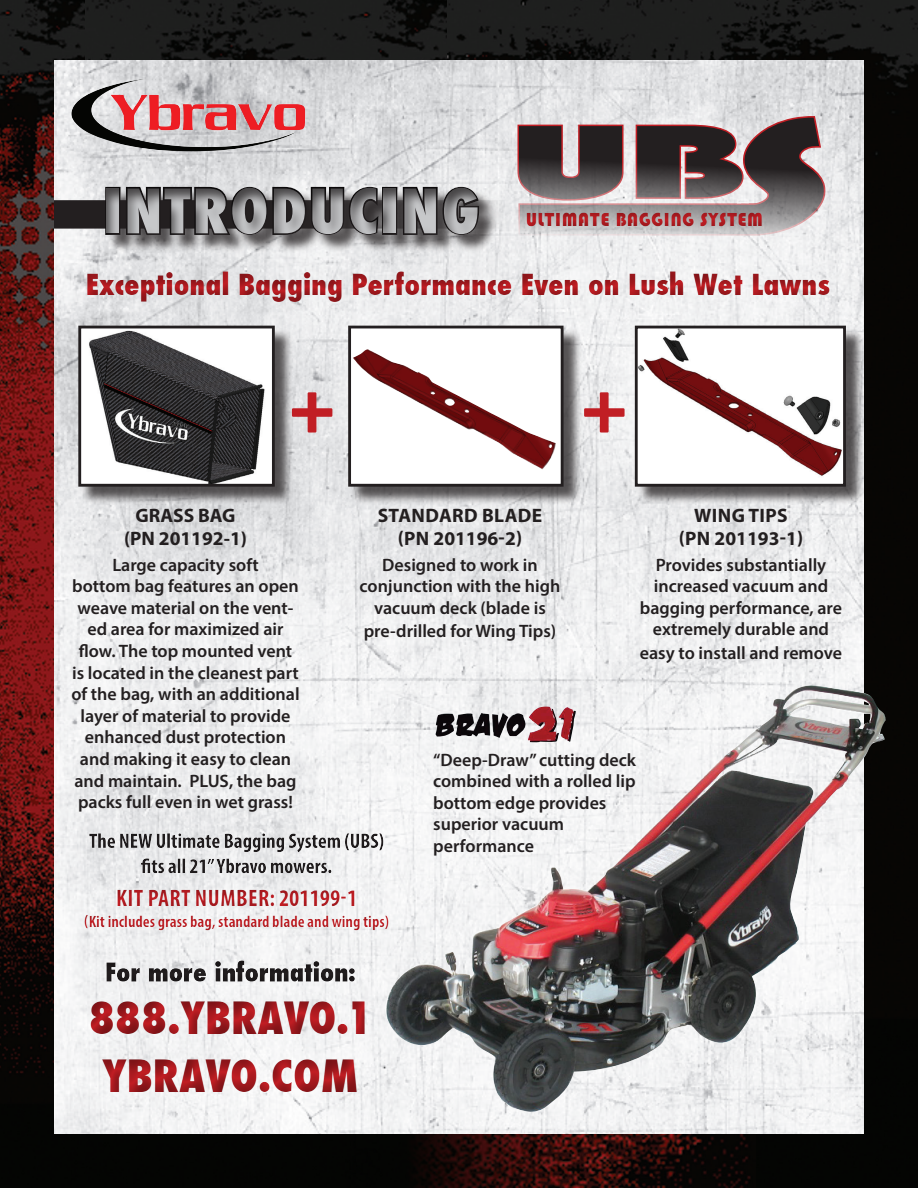
<style>
.page{position:relative;width:918px;height:1188px;background:#fff}
.page>*{position:absolute;margin:0;border:0;box-sizing:border-box;transform-origin:0 0}
.t1{font:106.95px "Bauhaus 93";color:#231f20;scale:2 1}
.t2{font:81px "Stencil";color:#c11e24}
.t3{font:800 condensed 59.4px "Futura";letter-spacing:.04em;color:#c7c8ca}
.t4{font:800 condensed 43.5px/58.1px "Futura";color:#c11e24;text-align:center}
.t5{font:800 condensed 28.5px "Futura";color:#c11e24}
.t6{font:700 condensed 24px "Myriad Pro";letter-spacing:.02em;color:#c11e24}
.t7{font:700 19.5px/23.4px "Myriad Pro";color:#231f20;text-align:center}
.t8{font:19.5px "Bauhaus 93";letter-spacing:.02em;color:#c11e24}
.t9{font:600 18px/21.6px "Myriad Pro";color:#231f20;text-align:center}
.t10{font:700 condensed 16.5px "Myriad Pro";color:#c11e24}
</style>
<div class="page">
<img style="left:84px;top:0;width:363px;height:1188px">
<img style="left:447px;top:0;width:471px;height:1187px">
<img style="left:0;top:0;width:84px;height:1188px">
<img style="left:346px;top:1134px;width:410px;height:54px">
<img style="left:54px;top:60px;width:810px;height:1074px">
<img style="left:380px;top:685px;width:506px;height:428px">
<div style="left:81px;top:328px;width:212px;height:178px;background:#231f20;opacity:.75"></div>
<div style="left:80px;top:327px;width:193px;height:158px;background:#fff"></div>
<img style="left:89px;top:330px;width:176px;height:153px">
<div style="left:78px;top:326px;width:197px;height:161px;border:3px solid #231f20"></div>
<img style="left:70px;top:79px;width:236px;height:76px">
<div style="left:57px;top:163px;width:511px;height:134px;background:#231f20;opacity:.75"></div>
<div style="left:75px;top:954px;width:306px;height:158px;background:#231f20;opacity:.5"></div>
<svg style="left:516px;top:123px;width:109px;height:79px"></svg>
<svg style="left:520px;top:205px;width:114px;height:29px"></svg>
<div style="left:523px;top:207px;width:255px;height:24px;background:#231f20;opacity:.5"></div>
<img style="left:456px;top:707px;width:120px;height:36px">
<div style="left:350px;top:328px;width:232px;height:178px;background:#231f20;opacity:.75"></div>
<div style="left:350px;top:327px;width:212px;height:158px;background:#fff"></div>
<div style="left:348px;top:326px;width:216px;height:161px;border:3px solid #231f20"></div>
<div style="left:637px;top:328px;width:227px;height:178px;background:#231f20;opacity:.75"></div>
<div style="left:636px;top:327px;width:209px;height:158px;background:#fff"></div>
<img style="left:639px;top:330px;width:203px;height:146px">
<div style="left:635px;top:326px;width:211px;height:161px;border:3px solid #231f20"></div>
<img style="left:353px;top:349px;width:203px;height:121px">
<div style="left:72px;top:827px;width:332px;height:121px;background:#231f20;opacity:.5"></div>
<div style="left:72px;top:265px;width:772px;height:49px;background:#231f20;opacity:.5"></div>
<svg style="left:634px;top:114px;width:200px;height:127px"></svg>
<h3 class="t3" style="left:104px;top:171px;width:377px">INTRODUCING</h3>
<h1 class="t1" style="left:508px;top:101px;width:120px">UB</h1>
<p class="t8" style="left:526px;top:208px;width:239px">ULTIMATE BAGGING SYSTEM</p>
<h3 class="t5" style="left:86px;top:265px;width:746px">Exceptional Bagging Performance Even on Lush Wet Lawns</h3>
<h2 class="t2" style="left:289px;top:366px;width:48px">+</h2>
<h2 class="t2" style="left:581px;top:366px;width:48px">+</h2>
<p class="t7" style="left:124px;top:503px;width:125px">GRASS BAG (PN 201192-1)</p>
<p class="t9" style="left:71px;top:553px;width:230px">Large capacity soft<br>bottom bag features an open weave material on the vent&shy;ed area for maximized air flow. The top mounted vent is located in the cleanest part of the bag, with an additional layer of material to provide enhanced dust protection and making it easy to clean and maintain. PLUS, the bag packs full even in wet grass!</p>
<p class="t7" style="left:378px;top:503px;width:166px">STAN DARD BLADE (PN 201196-2)</p>
<p class="t9" style="left:360px;top:553px;width:202px">Designed to work in conjunction with the high vacuum deck (blade is</p>
<p class="t9" style="left:364px;top:620px;width:194px">pre-drilled for Wing Tips)</p>
<p class="t7" style="left:679px;top:503px;width:126px">WING TIPS (PN 201193-1)</p>
<p class="t9" style="left:640px;top:553px;width:204px">Provides substantially increased vacuum and bagging performance, are extremely durable and</p>
<p class="t9" style="left:640px;top:641px;width:204px">easy to install and remove</p>
<p class="t9" style="left:433px;top:748px;width:204px;text-align:left">“Deep-Draw” cutting deck combined with a rolled lip bottom edge provides superior vacuum performance</p>
<h3 class="t6" style="left:116px;top:883px;width:243px">Kit part number: 201199-1</h3>
<p class="t10" style="left:84px;top:911px;width:306px">(Kit includes grass bag, standard blade and wing tips)</p>
<h3 class="t4" style="left:89px;top:989px;width:285px">888.Ybravo.1 ybravo.com</h3>
</div>
